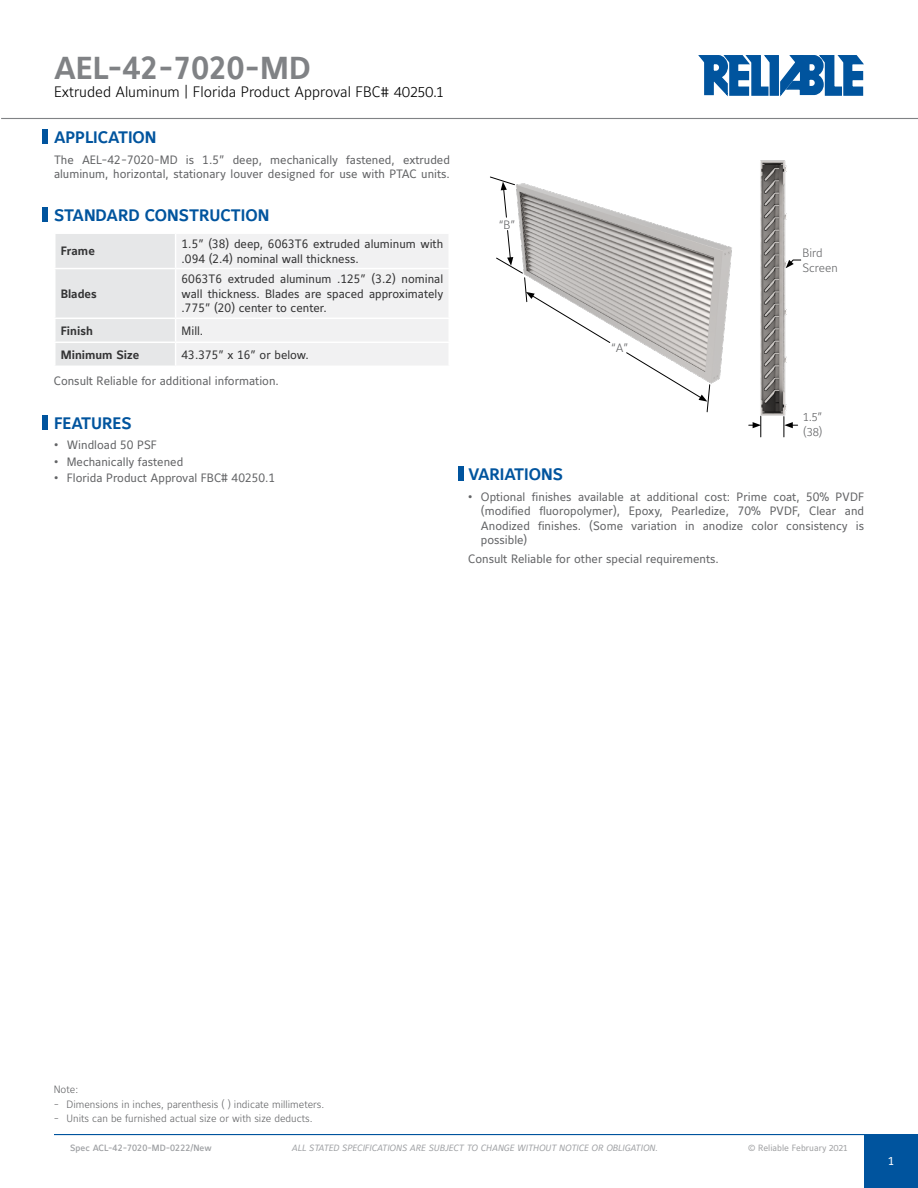
<style>
.page{position:relative;width:918px;height:1188px;background:#fff}
.page>*{position:absolute;margin:0;border:0;box-sizing:border-box;transform-origin:0 0}
.t1{font:31.5px "Maurea Bold Tf";color:#808285}
.t2{font:16.5px "Maurea Bold Lf";color:#00549e}
.t3{font:15px "Maurea Light Lf";color:#000}
.t4{font:12px/14.4px "Maurea Regular Tf";color:#636466;text-align:justify}
.t5{font:12px/14.4px "Maurea Regular Tf";color:#333334}
.t6{font:12px "Maurea Regular Lf";color:#636466}
.t7{font:12px "Maurea Bold Tf";color:#333334}
.t8{font:12px/14.4px "Maurea Light Lf";color:#636466}
.t9{font:12px "Maurea Regular Lf";color:#fff}
.t10{font:10.5px "Maurea Light Lf";color:#636466}
.t11{font:9px "Maurea Regular Italic Lf";color:#9fa1a4}
.t12{font:9px "Maurea Medium Tf";color:#9fa1a4}
.t13{font:9px "Maurea Regular Lf";color:#a0a1a3}
.s1{font-family:"Arial"}
</style>
<div class="page">
<div style="left:864px;top:1134px;width:54px;height:54px;background:#00549e"></div>
<hr style="left:54px;top:1134px;width:810px;height:1px;background:#00549e">
<div style="left:458px;top:466px;width:5px;height:15px;background:#00549e"></div>
<div style="left:43px;top:207px;width:5px;height:15px;background:#00549e"></div>
<div style="left:43px;top:129px;width:5px;height:15px;background:#00549e"></div>
<div style="left:43px;top:415px;width:5px;height:15px;background:#00549e"></div>
<hr style="left:1px;top:118px;width:917px;height:1px;background:#808285">
<svg style="left:55px;top:234px;width:393px;height:132px"></svg>
<svg style="left:698px;top:55px;width:166px;height:42px"></svg>
<img style="left:760px;top:160px;width:27px;height:258px">
<svg style="left:786px;top:259px;width:15px;height:9px"></svg>
<svg style="left:749px;top:416px;width:12px;height:21px"></svg>
<svg style="left:784px;top:417px;width:14px;height:20px"></svg>
<img style="left:516px;top:183px;width:216px;height:203px">
<svg style="left:490px;top:176px;width:25px;height:42px"></svg>
<svg style="left:626px;top:352px;width:84px;height:61px"></svg>
<svg style="left:496px;top:230px;width:115px;height:113px"></svg>
<h1 class="t1" style="left:54px;top:51px;width:258px">AEL-42-7020-MD</h1>
<p class="t3" style="left:54px;top:83px;width:391px">Extruded Aluminum | Florida Product Approval FBC# 40250.1</p>
<h2 class="t2" style="left:54px;top:128px;width:104px">APPLICATION</h2>
<p class="t4" style="left:54px;top:153px;width:397px">The AEL-42-7020-MD is 1.5” deep, mechanically fastened, extruded aluminum, horizontal, stationary louver designed for use with PTAC units.</p>
<h2 class="t2" style="left:54px;top:206px;width:217px">STANDARD CONSTRUCTION</h2>
<p class="t7" style="left:61px;top:244px;width:36px">Frame</p>
<p class="t5" style="left:182px;top:237px;width:263px">1.5” (38) deep, 6063T6 extruded aluminum with .094 (2.4) nominal wall thickness.</p>
<p class="t7" style="left:61px;top:287px;width:38px">Blades</p>
<p class="t5" style="left:182px;top:273px;width:263px;text-align:justify">6063T6 extruded aluminum .125” (3.2) nominal wall thickness. Blades are spaced approximately .775” (20) center to center.</p>
<p class="t7" style="left:61px;top:324px;width:34px">Finish</p>
<p class="t5" style="left:182px;top:324px;width:23px">Mill.</p>
<p class="t7" style="left:61px;top:348px;width:80px">Minimum Size</p>
<p class="t5" style="left:182px;top:348px;width:129px">43.375” x 16” or below.</p>
<p class="t6" style="left:54px;top:374px;width:227px">Consult Reliable for additional information.</p>
<h2 class="t2" style="left:54px;top:414px;width:79px">FEATURES</h2>
<p class="t4" style="left:54px;top:439px;width:105px"><span class="s1">•</span> Windload 50 PSF</p>
<p class="t4" style="left:54px;top:455px;width:131px"><span class="s1">•</span> Mechanically fastened</p>
<p class="t4" style="left:54px;top:472px;width:223px"><span class="s1">•</span> Florida Product Approval FBC# 40250.1</p>
<p class="t8" style="left:499px;top:218px;width:18px">“B”</p>
<p class="t8" style="left:611px;top:342px;width:19px">“A”</p>
<p class="t8" style="left:802px;top:246px;width:37px">Bird<br>Screen</p>
<p class="t8" style="left:803px;top:410px;width:21px">1.5” (38)</p>
<h2 class="t2" style="left:468px;top:465px;width:96px">VARIATIONS</h2>
<p class="t4" style="left:481px;top:490px;width:385px;text-indent:-13px"><span class="s1">•</span> Optional finishes available at additional cost: Prime coat, 50% PVDF (modified fluoropolymer), Epoxy, Pearledize, 70% PVDF, Clear and Anodized finishes. (Some variation in anodize color consistency is possible)</p>
<p class="t4" style="left:468px;top:552px;width:252px">Consult Reliable for other special requirements.</p>
<p class="t10" style="left:54px;top:1083px;width:26px">Note:</p>
<p class="t10" style="left:54px;top:1098px;width:272px">- Dimensions in inches, parenthesis ( ) indicate millimeters.</p>
<p class="t10" style="left:54px;top:1113px;width:260px">- Units can be furnished actual size or with size deducts.</p>
<p class="t12" style="left:70px;top:1143px;width:143px">Spec ACL-42-7020-MD-0222/New</p>
<p class="t11" style="left:292px;top:1143px;width:367px">ALL STATED SPECIFICATIONS ARE SUBJECT TO CHANGE WITHOUT NOTICE OR OBLIGATION.</p>
<p class="t13" style="left:748px;top:1143px;width:101px">© Reliable February 2021</p>
<p class="t9" style="left:888px;top:1155px;width:7px">1</p>
</div>
